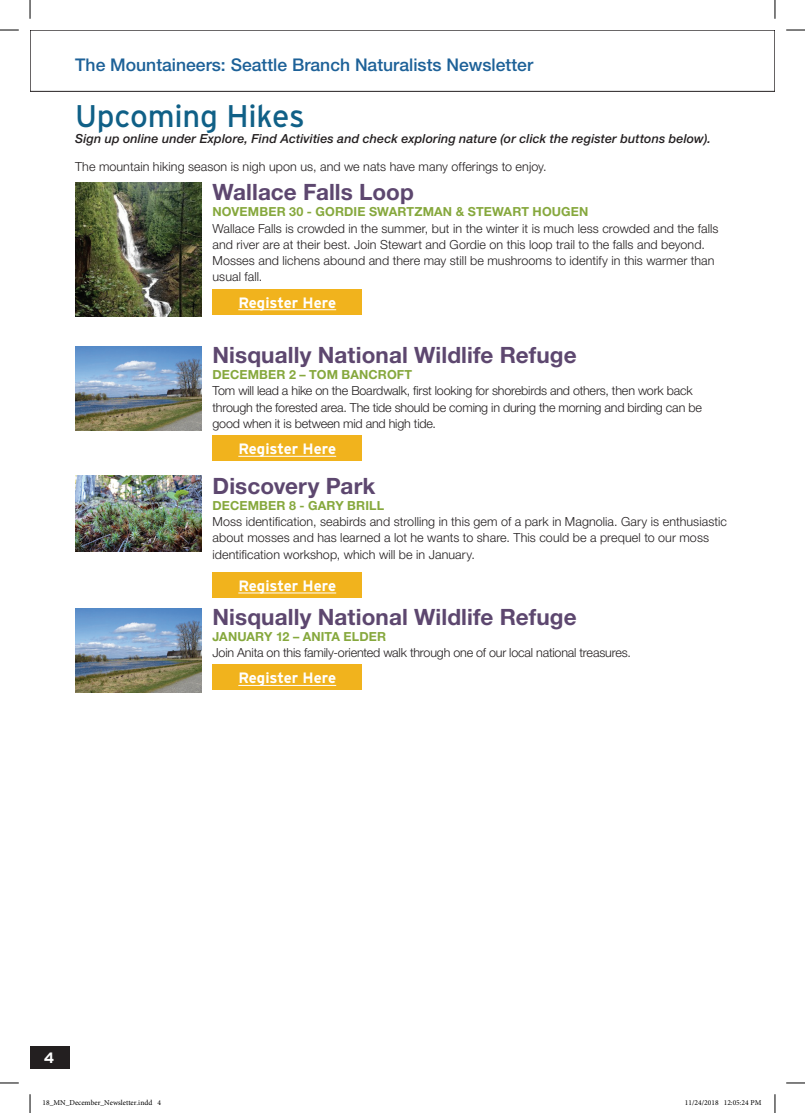
<style>
.page{position:relative;width:805px;height:1113px;background:#fff}
.page>*{position:absolute;margin:0;border:0;box-sizing:border-box;transform-origin:0 0}
.t1{font:31.25px "Interstate";letter-spacing:-.005em;color:#106087}
.t2{font:700 22.5px "Helvetica Neue LT Std";letter-spacing:.005em;color:#5d476f}
.t3{font:500 17.5px "Helvetica Neue LT Std";color:#1d6198}
.t4{font:700 15px "Interstate";letter-spacing:-.005em;color:#fff}
.t5{font:300 12.5px/16.2px "Helvetica Neue LT Std";letter-spacing:.005em;color:#231f20}
.t6{font:300 12.5px/16.2px "Helvetica Neue LT Std";letter-spacing:-.015em;color:#231f20}
.t7{font:700 12.5px "Helvetica Neue LT Std";letter-spacing:.01em;color:#86a83d}
.t8{font:italic 500 12.5px "Helvetica Neue LT Std";letter-spacing:.01em;color:#231f20}
.t9{font:7.5px "Minion Pro";color:#000}
</style>
<div class="page">
<div style="left:30px;top:1046px;width:39px;height:22px;background:#231f20"></div>
<img style="left:75px;top:182px;width:126px;height:134px">
<div style="left:212px;top:289px;width:150px;height:25px;background:#f1b31d"></div>
<hr style="left:238px;top:309px;width:98px;height:1px;background:#fff">
<img style="left:75px;top:347px;width:126px;height:84px">
<div style="left:212px;top:436px;width:150px;height:25px;background:#f1b31d"></div>
<hr style="left:238px;top:456px;width:98px;height:1px;background:#fff">
<img style="left:75px;top:475px;width:126px;height:76px">
<div style="left:212px;top:572px;width:150px;height:25px;background:#f1b31d"></div>
<hr style="left:238px;top:592px;width:98px;height:1px;background:#fff">
<img style="left:75px;top:608px;width:126px;height:84px">
<div style="left:212px;top:665px;width:150px;height:25px;background:#f1b31d"></div>
<hr style="left:238px;top:685px;width:98px;height:1px;background:#fff">
<svg style="left:0;top:29px;width:19px;height:2px"></svg>
<svg style="left:786px;top:29px;width:18px;height:2px"></svg>
<svg style="left:0;top:1082px;width:19px;height:1px"></svg>
<svg style="left:786px;top:1082px;width:18px;height:1px"></svg>
<svg style="left:29px;top:0;width:2px;height:19px"></svg>
<svg style="left:29px;top:1094px;width:2px;height:18px"></svg>
<svg style="left:774px;top:0;width:1px;height:19px"></svg>
<svg style="left:774px;top:1094px;width:1px;height:18px"></svg>
<svg style="left:43px;top:1064px;width:27px;height:5px"></svg>
<h3 class="t3" style="left:75px;top:54px;width:459px">The Mountaineers: Seattle Branch Naturalists Newsletter</h3>
<h1 class="t1" style="left:75px;top:97px;width:231px">Upcoming Hikes</h1>
<p class="t8" style="left:75px;top:131px;width:637px">Sign up online under Explore, Find Activities and check exploring nature (or click the register buttons below).</p>
<p class="t5" style="left:75px;top:158px;width:473px">The mountain hiking season is nigh upon us, and we nats have many offerings to enjoy.</p>
<h2 class="t2" style="left:212px;top:178px;width:203px">Wallace Falls Loop</h2>
<p class="t7" style="left:212px;top:204px;width:377px">NOVEMBER 30 - GORDIE SWARTZMAN &amp; STEWART HOUGEN</p>
<p class="t5" style="left:212px;top:220px;width:507px">Wallace Falls is crowded in the summer, but in the winter it is much less crowded and the falls and river are at their best. Join Stewart and Gordie on this loop trail to the falls and beyond.<br>Mosses and lichens abound and there may still be mushrooms to identify in this warmer than usual fall.</p>
<p class="t4" style="left:238px;top:293px;width:99px">Register Here</p>
<h2 class="t2" style="left:212px;top:341px;width:365px">Nisqually National Wildlife Refuge</h2>
<p class="t7" style="left:212px;top:367px;width:201px">DECEMBER 2 – TOM BANCROFT</p>
<p class="t6" style="left:212px;top:382px;width:490px">Tom will lead a hike on the Boardwalk, first looking for shorebirds and others, then work back through the forested area. The tide should be coming in during the morning and birding can be good when it is between mid and high tide.</p>
<p class="t4" style="left:238px;top:440px;width:99px">Register Here</p>
<h2 class="t2" style="left:212px;top:471px;width:164px">Discovery Park</h2>
<p class="t7" style="left:212px;top:497px;width:173px">DECEMBER 8 - GARY BRILL</p>
<p class="t5" style="left:212px;top:513px;width:515px">Moss identification, seabirds and strolling in this gem of a park in Magnolia. Gary is enthusiastic about mosses and has learned a lot he wants to share. This could be a prequel to our moss identification workshop, which will be in January.</p>
<p class="t4" style="left:238px;top:576px;width:99px">Register Here</p>
<h2 class="t2" style="left:212px;top:602px;width:365px">Nisqually National Wildlife Refuge</h2>
<p class="t7" style="left:212px;top:628px;width:175px">JANUARY 12 – ANITA ELDER</p>
<p class="t6" style="left:212px;top:644px;width:419px">Join Anita on this family-oriented walk through one of our local national treasures.</p>
<p class="t4" style="left:238px;top:669px;width:99px">Register Here</p>
<p class="t4" style="left:44px;top:1048px;width:12px">4</p>
<p class="t9" style="left:42px;top:1097px;width:120px">18_MN_December_Newsletter.indd 4</p>
<p class="t9" style="left:684px;top:1097px;width:78px">11/24/2018 12:05:24 PM</p>
</div>
